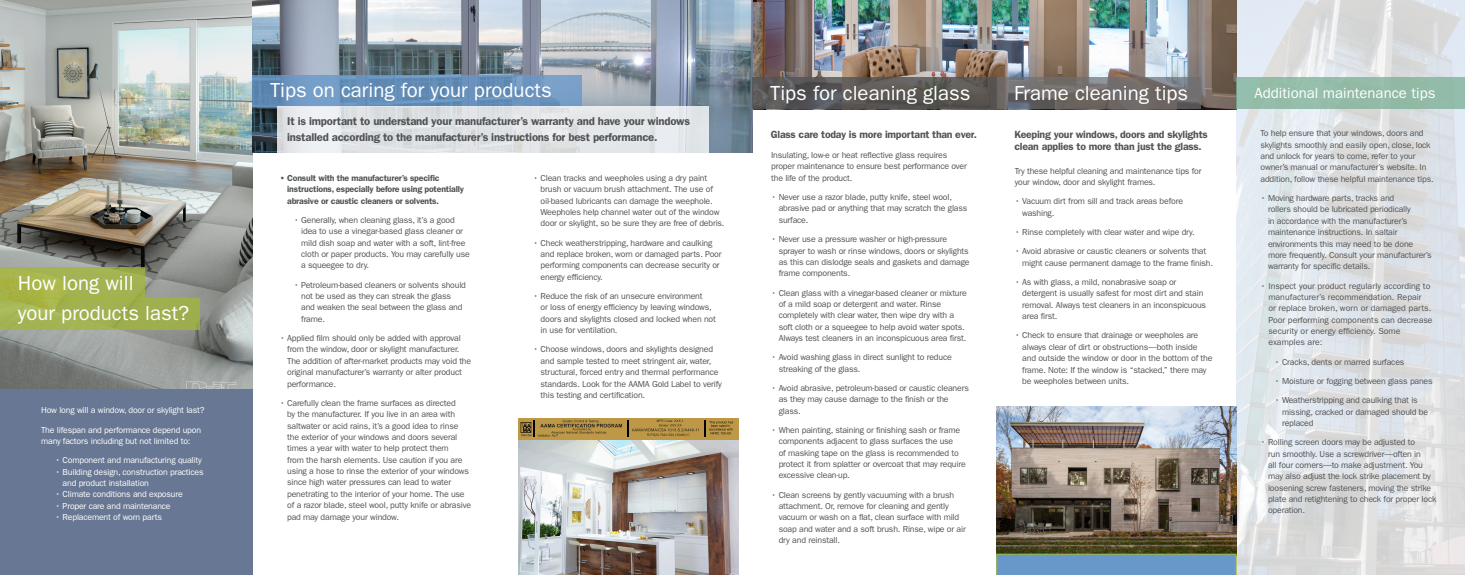
<style>
.page{position:relative;width:1465px;height:575px;background:#fff}
.page>*{position:absolute;margin:0;border:0;box-sizing:border-box;transform-origin:0 0}
.t1{font:20.47px "ITC Franklin Gothic Std";color:#fff}
.t2{font:14.88px "ITC Franklin Gothic Std";color:#fff}
.t3{font:600 11.38px/15.8px "ITC Franklin Gothic Std";letter-spacing:-.02em;color:#515355}
.t4{font:600 10.5px "ITC Franklin Gothic Std";letter-spacing:-.02em;color:#515355}
.t5{font:8.75px/11.4px "ITC Franklin Gothic Std";letter-spacing:-.02em;color:#515355}
.t6{font:8.75px/11.4px "ITC Franklin Gothic Std";letter-spacing:-.02em;color:#fff}
.t7{font:8.75px/11.4px "ITC Franklin Gothic Std";color:#515355}
.t8{font:600 8.75px/11.4px "ITC Franklin Gothic Std";letter-spacing:-.02em;color:#515355}
</style>
<div class="page">
<img style="left:1236px;top:0;width:229px;height:575px">
<img style="left:752px;top:0;width:484px;height:109px">
<div style="left:0;top:378px;width:252px;height:197px;background:#687793"></div>
<img style="left:0;top:0;width:252px;height:388px">
<div style="left:0;top:268px;width:145px;height:31px;background:linear-gradient(to right,#aab648,#a1b255)"></div>
<div style="left:1236px;top:78px;width:229px;height:31px;background:#93bca8"></div>
<div style="left:0;top:298px;width:199px;height:31px;background:#a1b150"></div>
<img style="left:252px;top:0;width:500px;height:153px">
<svg style="left:252px;top:75px;width:329px;height:31px;background:#6892bc"></svg>
<svg style="left:996px;top:78px;width:205px;height:31px;background:#6e6a69"></svg>
<svg style="left:752px;top:78px;width:244px;height:31px;background:#595755"></svg>
<svg style="left:276px;top:107px;width:432px;height:46px;background:#e0e3e6"></svg>
<img style="left:996px;top:406px;width:240px;height:148px">
<div style="left:996px;top:554px;width:240px;height:21px;background:#6898ca"></div>
<img style="left:519px;top:439px;width:219px;height:136px">
<img style="left:519px;top:418px;width:219px;height:21px">
<svg style="left:715px;top:428px;width:17px;height:6px"></svg>
<img style="left:711px;top:424px;width:19px;height:3px">
<img style="left:709px;top:421px;width:24px;height:2px">
<svg style="left:705px;top:420px;width:1px;height:17px"></svg>
<img style="left:653px;top:433px;width:36px;height:3px">
<img style="left:643px;top:428px;width:56px;height:3px">
<img style="left:659px;top:424px;width:23px;height:2px">
<img style="left:657px;top:420px;width:26px;height:2px">
<svg style="left:628px;top:420px;width:1px;height:17px"></svg>
<img style="left:537px;top:434px;width:19px;height:3px">
<img style="left:551px;top:431px;width:50px;height:2px">
<svg style="left:572px;top:428px;width:17px;height:2px"></svg>
<img style="left:557px;top:424px;width:65px;height:3px">
<img style="left:563px;top:420px;width:32px;height:2px">
<svg style="left:521px;top:420px;width:14px;height:17px"></svg>
<p class="t1" style="left:18px;top:271px;width:117px">How long will</p>
<p class="t1" style="left:18px;top:301px;width:173px">your products last?</p>
<p class="t6" style="left:41px;top:405px;width:165px">How long will a window, door or skylight last?</p>
<p class="t6" style="left:41px;top:424px;width:161px">The lifespan and performance depend upon many factors including but not limited to:</p>
<p class="t6" style="left:55px;top:455px;width:148px">• Component and manufacturing quality</p>
<p class="t6" style="left:63px;top:466px;width:142px;text-indent:-8px">• Building design, construction practices and product installation</p>
<p class="t6" style="left:55px;top:489px;width:129px">• Climate conditions and exposure</p>
<p class="t6" style="left:55px;top:500px;width:117px">• Proper care and maintenance</p>
<p class="t6" style="left:55px;top:512px;width:108px">• Replacement of worn parts</p>
<p class="t1" style="left:270px;top:79px;width:283px">Tips on caring for your products</p>
<p class="t1" style="left:770px;top:81px;width:202px">Tips for cleaning glass</p>
<p class="t1" style="left:1014px;top:81px;width:175px">Frame cleaning tips</p>
<p class="t3" style="left:287px;top:113px;width:404px">It is important to understand your manufacturer’s warranty and have your windows installed according to the manufacturer’s instructions for best performance.</p>
<p class="t4" style="left:771px;top:128px;width:207px">Glass care today is more important than ever.</p>
<p class="t4" style="left:1014px;top:128px;width:195px">Keeping your windows, doors and skylights</p>
<p class="t4" style="left:1014px;top:140px;width:189px">clean applies to more than just the glass.</p>
<p class="t5" style="left:771px;top:149px;width:197px">Insulating, low-e or heat reflective glass requires proper maintenance to ensure best performance over the life of the product.</p>
<p class="t5" style="left:779px;top:191px;width:190px;text-indent:-8px">• Never use a razor blade, putty knife, steel wool, abrasive pad or anything that may scratch the glass surface.</p>
<p class="t5" style="left:779px;top:233px;width:192px;text-indent:-8px">• Never use a pressure washer or high-pressure sprayer to wash or rinse windows, doors or skylights as this can dislodge seals and gaskets and damage frame components.</p>
<p class="t5" style="left:779px;top:287px;width:190px;text-indent:-8px">• Clean glass with a vinegar-based cleaner or mixture of a mild soap or detergent and water. Rinse completely with clear water, then wipe dry with a soft cloth or a squeegee to help avoid water spots.<br>Always test cleaners in an inconspicuous area first.</p>
<p class="t5" style="left:779px;top:352px;width:175px;text-indent:-8px">• Avoid washing glass in direct sunlight to reduce streaking of the glass.</p>
<p class="t5" style="left:779px;top:382px;width:192px;text-indent:-8px">• Avoid abrasive, petroleum-based or caustic cleaners as they may cause damage to the finish or the glass.</p>
<p class="t5" style="left:779px;top:424px;width:189px;text-indent:-8px">• When painting, staining or finishing sash or frame components adjacent to glass surfaces the use<br>of masking tape on the glass is recommended to protect it from splatter or overcoat that may require excessive clean-up.</p>
<p class="t5" style="left:779px;top:489px;width:189px;text-indent:-8px">• Clean screens by gently vacuuming with a brush attachment. Or, remove for cleaning and gently vacuum or wash on a flat, clean surface with mild soap and water and a soft brush. Rinse, wipe or air dry and reinstall.</p>
<p class="t5" style="left:1015px;top:165px;width:188px">Try these helpful cleaning and maintenance tips for your window, door and skylight frames.</p>
<p class="t5" style="left:1022px;top:196px;width:162px;text-indent:-8px">• Vacuum dirt from sill and track areas before washing.</p>
<p class="t5" style="left:1015px;top:226px;width:181px">• Rinse completely with clear water and wipe dry.</p>
<p class="t5" style="left:1022px;top:246px;width:192px;text-indent:-8px">• Avoid abrasive or caustic cleaners or solvents that might cause permanent damage to the frame finish.</p>
<p class="t5" style="left:1022px;top:276px;width:185px;text-indent:-8px">• As with glass, a mild, nonabrasive soap or detergent is usually safest for most dirt and stain removal. Always test cleaners in an inconspicuous area first.</p>
<p class="t5" style="left:1022px;top:330px;width:192px;text-indent:-8px">• Check to ensure that drainage or weepholes are always clear of dirt or obstructions—both inside and outside the window or door in the bottom of the frame. Note: If the window is “stacked,” there may be weepholes between units.</p>
<p class="t8" style="left:287px;top:172px;width:178px;text-indent:-8px">• Consult with the manufacturer’s specific instructions, especially before using potentially abrasive or caustic cleaners or solvents.</p>
<p class="t5" style="left:301px;top:214px;width:170px;text-indent:-8px">• Generally, when cleaning glass, it’s a good idea to use a vinegar-based glass cleaner or mild dish soap and water with a soft, lint-free cloth or paper products. You may carefully use a squeegee to dry.</p>
<p class="t5" style="left:301px;top:279px;width:166px;text-indent:-8px">• Petroleum-based cleaners or solvents should not be used as they can streak the glass and weaken the seal between the glass and frame.</p>
<p class="t5" style="left:287px;top:332px;width:185px;text-indent:-8px">• Applied film should only be added with approval from the window, door or skylight manufacturer.<br>The addition of after-market products may void the original manufacturer’s warranty or alter product performance.</p>
<p class="t5" style="left:287px;top:397px;width:185px;text-indent:-8px">• Carefully clean the frame surfaces as directed<br>by the manufacturer. If you live in an area with saltwater or acid rains, it’s a good idea to rinse the exterior of your windows and doors several times a year with water to help protect them<br>from the harsh elements. Use caution if you are using a hose to rinse the exterior of your windows since high water pressures can lead to water penetrating to the interior of your home. The use of a razor blade, steel wool, putty knife or abrasive pad may damage your window.</p>
<p class="t5" style="left:541px;top:172px;width:185px;text-indent:-8px">• Clean tracks and weepholes using a dry paint brush or vacuum brush attachment. The use of oil-based lubricants can damage the weephole.<br>Weepholes help channel water out of the window door or skylight, so be sure they are free of debris.</p>
<p class="t5" style="left:541px;top:237px;width:183px;text-indent:-8px">• Check weatherstripping, hardware and caulking and replace broken, worn or damaged parts. Poor performing components can decrease security or energy efficiency.</p>
<p class="t5" style="left:541px;top:290px;width:177px;text-indent:-8px">• Reduce the risk of an unsecure environment<br>or loss of energy efficiency by leaving windows, doors and skylights closed and locked when not in use for ventilation.</p>
<p class="t5" style="left:541px;top:344px;width:183px;text-indent:-8px">• Choose windows, doors and skylights designed and sample tested to meet stringent air, water, structural, forced entry and thermal performance standards. Look for the AAMA Gold Label to verify this testing and certification.</p>
<p class="t2" style="left:1254px;top:84px;width:182px">Additional maintenance tips</p>
<p class="t5" style="left:1260px;top:128px;width:175px">To help ensure that your windows, doors and skylights smoothly and easily open, close, lock and unlock for years to come, refer to your owner’s manual or manufacturer’s website. In addition, follow these helpful maintenance tips.</p>
<p class="t5" style="left:1268px;top:192px;width:165px;text-indent:-8px">• Moving hardware parts, tracks and<br>rollers should be lubricated periodically<br>in accordance with the manufacturer’s maintenance instructions. In saltair environments this may need to be done more frequently. Consult your manufacturer’s warranty for specific details.</p>
<p class="t7" style="left:1268px;top:280px;width:166px;text-indent:-8px">• Inspect your product regularly according to manufacturer’s recommendation. Repair<br>or replace broken, worn or damaged parts.<br>Poor performing components can decrease security or energy efficiency. Some examples are:</p>
<p class="t5" style="left:1274px;top:356px;width:131px">• Cracks, dents or marred surfaces</p>
<p class="t5" style="left:1274px;top:375px;width:160px">• Moisture or fogging between glass panes</p>
<p class="t5" style="left:1282px;top:395px;width:148px;text-indent:-8px">• Weatherstripping and caulking that is missing, cracked or damaged should be replaced</p>
<p class="t5" style="left:1268px;top:437px;width:170px;text-indent:-8px">• Rolling screen doors may be adjusted to<br>run smoothly. Use a screwdriver—often in<br>all four corners—to make adjustment. You may also adjust the lock strike placement by loosening screw fasteners, moving the strike plate and retightening to check for proper lock operation.</p>
</div>
